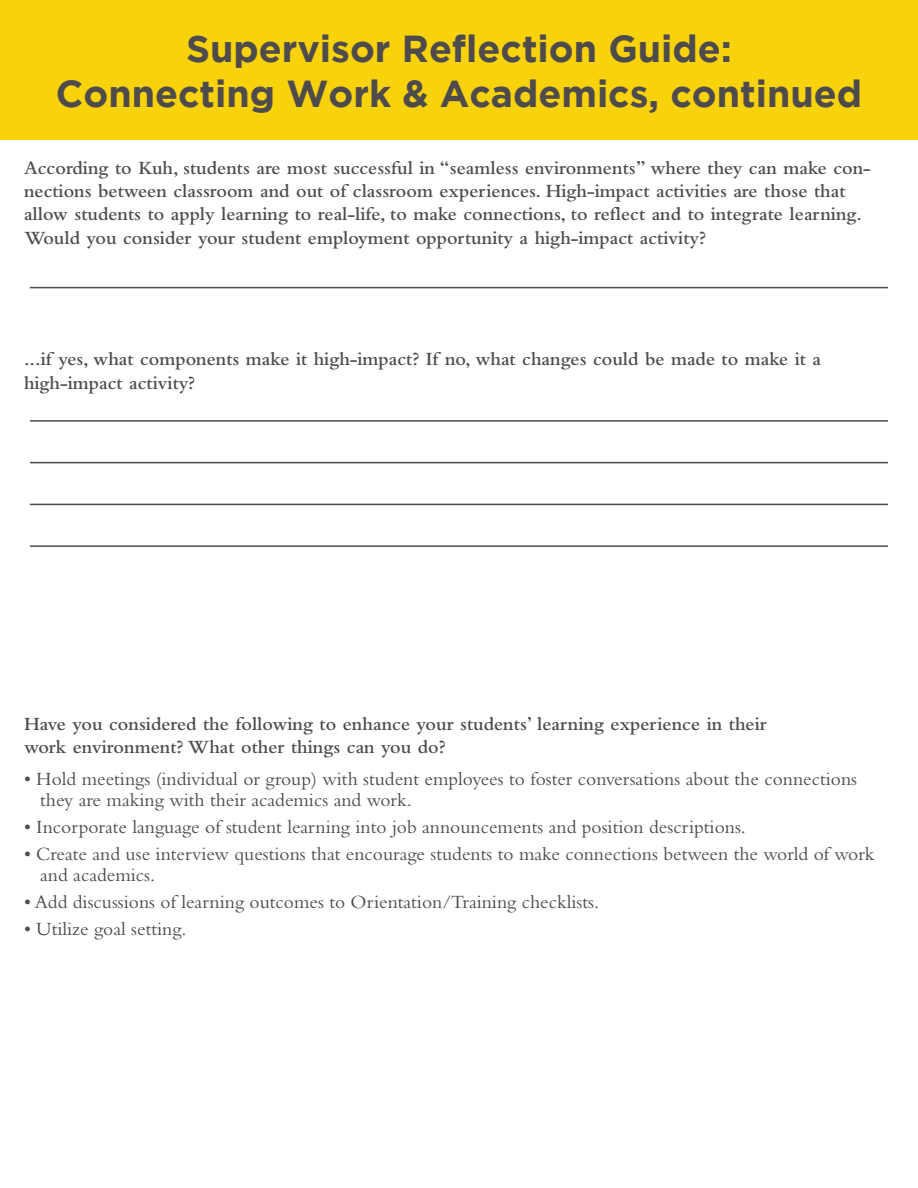
<style>
.page{position:relative;width:918px;height:1188px;background:#fff}
.page>*{position:absolute;margin:0;border:0;box-sizing:border-box;transform-origin:0 0}
.t1{font:700 37.5px/45px "Gotham";color:#4e4b4d;text-align:center}
.t2{font:600 19.5px/23.4px "Bembo";color:#4e4b4d}
.t3{font:19.5px/21px "Bembo";color:#4e4b4d}
</style>
<div class="page">
<hr style="left:30px;top:420px;width:858px;height:2px;background:#4e4b4d">
<hr style="left:30px;top:462px;width:858px;height:1px;background:#4e4b4d">
<hr style="left:30px;top:504px;width:858px;height:1px;background:#4e4b4d">
<hr style="left:30px;top:545px;width:858px;height:2px;background:#4e4b4d">
<hr style="left:30px;top:287px;width:858px;height:1px;background:#4e4b4d">
<div style="left:0;top:0;width:918px;height:140px;background:#f8d20b"></div>
<h1 class="t1" style="left:56px;top:25px;width:808px">Supervisor Reflection Guide:<br>Connecting Work &amp; Academics, continued</h1>
<p class="t2" style="left:24px;top:156px;width:848px">According to Kuh, students are most successful in “seamless environments” where they can make con&shy;nections between classroom and out of classroom experiences. High-impact activities are those that allow students to apply learning to real-life, to make connections, to reflect and to integrate learning.<br>Would you consider your student employment opportunity a high-impact activity?</p>
<p class="t2" style="left:24px;top:348px;width:799px">...if yes, what components make it high-impact? If no, what changes could be made to make it a high-impact activity?</p>
<p class="t2" style="left:24px;top:712px;width:744px">Have you considered the following to enhance your students’ learning experience in their work environment? What other things can you do?</p>
<p class="t3" style="left:40px;top:768px;width:818px;text-indent:-16px">• Hold meetings (individual or group) with student employees to foster conversations about the connections they are making with their academics and work.</p>
<p class="t3" style="left:24px;top:816px;width:723px">• Incorporate language of student learning into job announcements and position descriptions.</p>
<p class="t3" style="left:40px;top:843px;width:836px;text-indent:-16px">• Create and use interview questions that encourage students to make connections between the world of work and academics.</p>
<p class="t3" style="left:24px;top:891px;width:577px">• Add discussions of learning outcomes to Orientation/Training checklists.</p>
<p class="t3" style="left:24px;top:918px;width:164px">• Utilize goal setting.</p>
</div>
